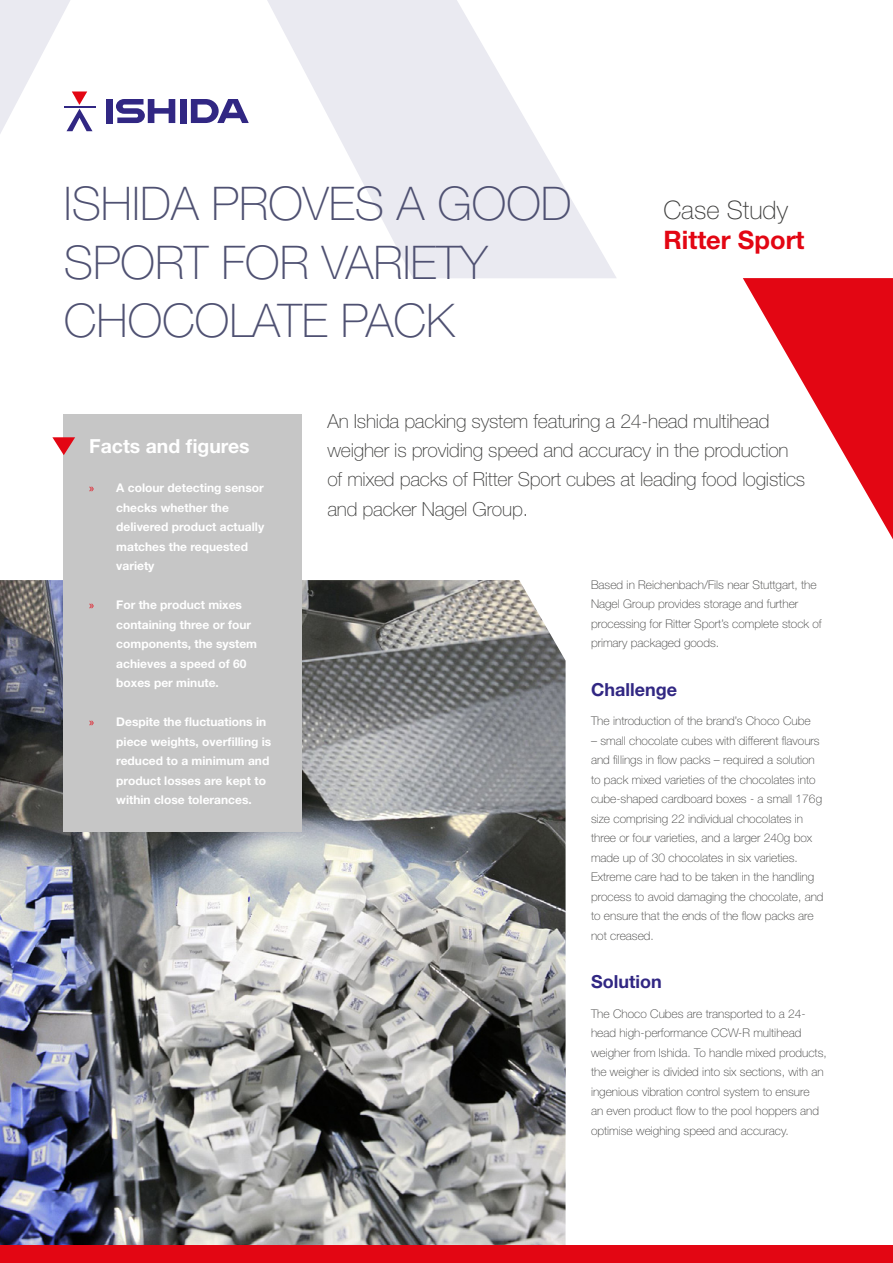
<style>
.page{position:relative;width:893px;height:1263px;background:#fff}
.page>*{position:absolute;margin:0;border:0;box-sizing:border-box;transform-origin:0 0}
.t1{font:100 46.5px/58.5px "Helvetica Neue LT Std";color:#4f5172}
.t2{font:700 25.5px "Helvetica Neue LT Std";color:#e30613}
.t3{font:100 25.5px "Helvetica Neue LT Std";color:#3c3c3b}
.t4{font:100 19.35px/29.2px "Helvetica Neue LT Std";letter-spacing:-.01em;color:#3c3c3b}
.t5{font:700 19.35px "Helvetica Neue LT Std";color:#fff}
.t6{font:700 18px "Helvetica Neue LT Std";color:#312783}
.t7{font:100 12px/19.5px "Helvetica Neue LT Std";color:#3c3c3b}
.t8{font:700 12px/19.5px "Helvetica Neue LT Std";color:#fff}
.s1{font-family:"Myriad Pro";font-weight:400;color:#e30613}
</style>
<div class="page">
<svg style="left:743px;top:278px;width:150px;height:261px"></svg>
<svg style="left:0;top:0;width:616px;height:278px"></svg>
<img style="left:0;top:580px;width:566px;height:666px">
<div style="left:64px;top:414px;width:238px;height:417px;background:#c6c6c6"></div>
<svg style="left:67px;top:91px;width:26px;height:40px"></svg>
<hr style="left:64px;top:106px;width:31px;height:1px;background:#312783">
<div style="left:106px;top:99px;width:7px;height:24px;background:#312783"></div>
<div style="left:180px;top:99px;width:7px;height:24px;background:#312783"></div>
<svg style="left:191px;top:99px;width:58px;height:24px"></svg>
<svg style="left:116px;top:99px;width:59px;height:24px"></svg>
<svg style="left:52px;top:437px;width:23px;height:18px"></svg>
<div style="left:0;top:1246px;width:893px;height:17px;background:#e30613"></div>
<h1 class="t1" style="left:64px;top:174px;width:510px">ISHIDA PROVES A GOOD<br>SPORT FOR VARIETY<br>CHOCOLATE PACK</h1>
<h2 class="t3" style="left:663px;top:196px;width:126px">Case Study</h2>
<h2 class="t2" style="left:663px;top:224px;width:143px">Ritter Sport</h2>
<h3 class="t5" style="left:89px;top:434px;width:162px">Facts and figures</h3>
<p class="t8" style="left:116px;top:478px;width:149px;text-indent:-27px"><span class="s1">»</span> A colour detecting sensor checks whether the delivered product actually matches the requested variety</p>
<p class="t8" style="left:116px;top:595px;width:142px;text-indent:-27px"><span class="s1">»</span> For the product mixes containing three or four components, the system achieves a speed of 60 boxes per minute.</p>
<p class="t8" style="left:116px;top:712px;width:157px;text-indent:-27px"><span class="s1">»</span> Despite the fluctuations in piece weights, overfilling is reduced to a minimum and product losses are kept to within close tolerances.</p>
<h3 class="t4" style="left:327px;top:406px;width:479px">An Ishida packing system featuring a 24-head multihead weigher is providing speed and accuracy in the production of mixed packs of Ritter Sport cubes at leading food logistics and packer Nagel Group.</h3>
<p class="t7" style="left:591px;top:575px;width:232px">Based in Reichenbach/Fils near Stuttgart, the Nagel Group provides storage and further processing for Ritter Sport’s complete stock of primary packaged goods.</p>
<h3 class="t6" style="left:591px;top:678px;width:87px">Challenge</h3>
<p class="t7" style="left:591px;top:711px;width:221px">The introduction of the brand’s Choco Cube</p>
<p class="t7" style="left:591px;top:731px;width:234px">– small chocolate cubes with different flavours and fillings in flow packs – required a solution to pack mixed varieties of the chocolates into cube-shaped cardboard boxes - a small 176g size comprising 22 individual chocolates in three or four varieties, and a larger 240g box made up of 30 chocolates in six varieties.<br>Extreme care had to be taken in the handling process to avoid damaging the chocolate, and to ensure that the ends of the flow packs are not creased.</p>
<h3 class="t6" style="left:591px;top:971px;width:72px">Solution</h3>
<p class="t7" style="left:591px;top:1004px;width:237px">The Choco Cubes are transported to a 24- head high-performance CCW-R multihead weigher from Ishida. To handle mixed products, the weigher is divided into six sections, with an ingenious vibration control system to ensure<br>an even product flow to the pool hoppers and optimise weighing speed and accuracy.</p>
</div>
